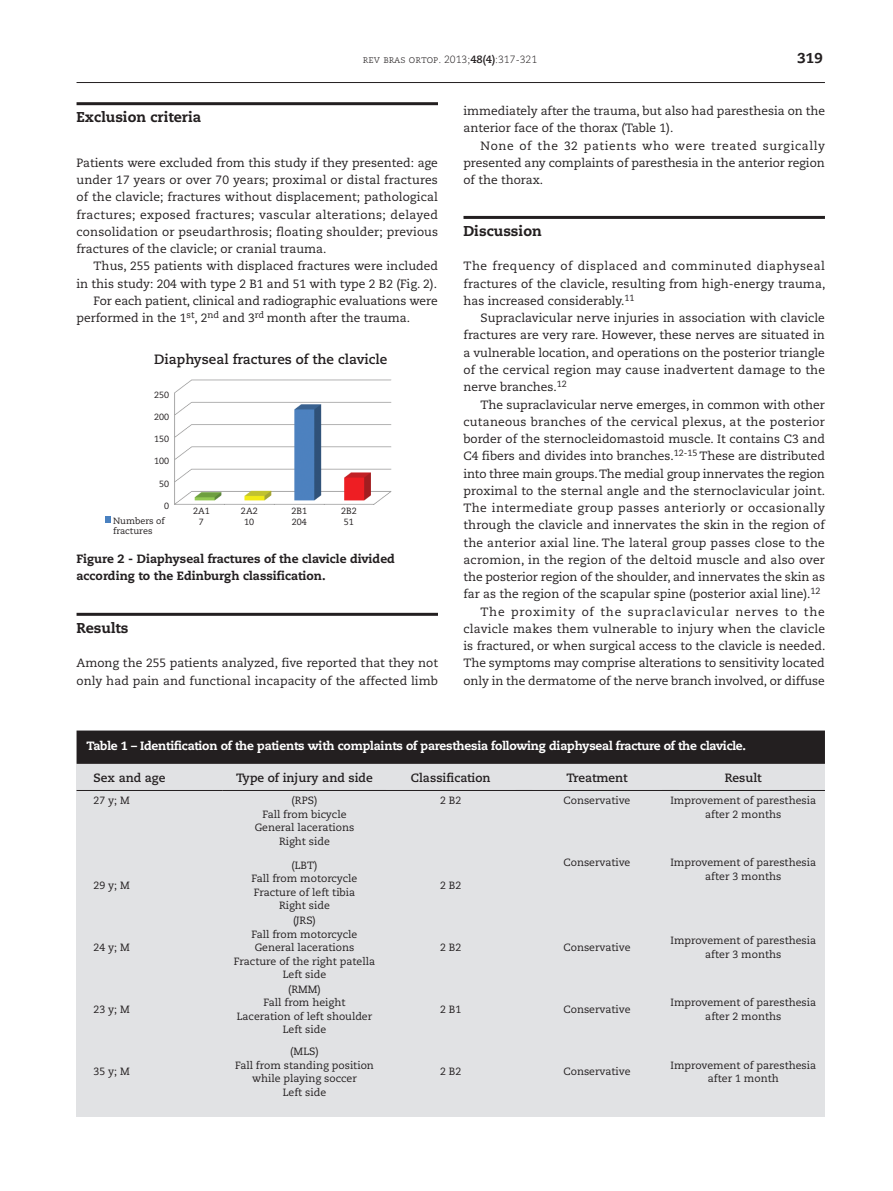
<style>
.page{position:relative;width:893px;height:1191px;background:#fff}
.page>*{position:absolute;margin:0;border:0;box-sizing:border-box;transform-origin:0 0}
.t1{font:800 14.25px "Caecilia LT Std";color:#231f20}
.t2{font:700 13.5px "Caecilia LT Std";color:#231f20}
.t3{font:12px/17.2px "Caecilia LT Std";color:#231f20;text-align:justify}
.t4{font:800 12px "Caecilia LT Std";letter-spacing:-.02em;color:#fff}
.t5{font:12px "Caecilia LT Std";letter-spacing:.02em;color:#231f20}
.t6{font:800 12px/17.2px "Caecilia LT Std";color:#231f20}
.t7{font:700 12px "Caecilia LT Std";color:#231f20}
.t8{font:12px "Caecilia LT Std";letter-spacing:.035em;color:#231f20}
.t9{font:12px "Caecilia LT Std";letter-spacing:.065em;color:#231f20}
.t10{font:10.5px/13.5px "Caecilia LT Std";color:#231f20;text-align:center}
.t11{font:300 10.5px "Caecilia LT Std";color:#231f20}
.t12{font:9px/10.8px "Caecilia LT Std";color:#231f20;text-align:center}
.s1{font-weight:700}
</style>
<div class="page">
<hr style="left:77px;top:82px;width:748px;height:1px;background:#231f20">
<hr style="left:77px;top:102px;width:361px;height:3px;background:#231f20">
<hr style="left:463px;top:216px;width:362px;height:3px;background:#231f20">
<div style="left:77px;top:764px;width:748px;height:352px;background:#e1e2e4"></div>
<hr style="left:77px;top:790px;width:146px;height:1px;background:#231f20">
<hr style="left:223px;top:790px;width:163px;height:1px;background:#231f20">
<hr style="left:369px;top:790px;width:163px;height:1px;background:#231f20">
<hr style="left:515px;top:790px;width:164px;height:1px;background:#231f20">
<hr style="left:662px;top:790px;width:163px;height:1px;background:#231f20">
<div style="left:77px;top:731px;width:747px;height:32px;background:#231f20"></div>
<div style="left:77px;top:730px;width:748px;height:34px;border:2px solid #231f20"></div>
<img style="left:174px;top:379px;width:218px;height:125px">
<div style="left:105px;top:516px;width:6px;height:7px;background:#4a81c0"></div>
<hr style="left:77px;top:613px;width:361px;height:3px;background:#231f20">
<p class="t11" style="left:363px;top:53px;width:176px">rev bras ortop. 2013;<span class="s1">48(4)</span>:317-321</p>
<p class="t1" style="left:797px;top:49px;width:27px">319</p>
<p class="t1" style="left:77px;top:108px;width:126px">Exclusion criteria</p>
<p class="t3" style="left:77px;top:154px;width:363px">Patients were excluded from this study if they presented: age under 17 years or over 70 years; proximal or distal fractures of the clavicle; fractures without displacement; pathological fractures; exposed fractures; vascular alterations; delayed consolidation or pseudarthrosis; floating shoulder; previous fractures of the clavicle; or cranial trauma.</p>
<p class="t3" style="left:94px;top:258px;width:346px">Thus, 255 patients with displaced fractures were included</p>
<p class="t3" style="left:77px;top:275px;width:362px">in this study: 204 with type 2 B1 and 51 with type 2 B2 (Fig. 2).</p>
<p class="t3" style="left:94px;top:292px;width:346px">For each patient, clinical and radiographic evaluations were</p>
<p class="t3" style="left:77px;top:310px;width:335px">performed in the 1<sup>st</sup>, 2<sup>nd</sup> and 3<sup>rd</sup> month after the trauma.</p>
<p class="t2" style="left:154px;top:351px;width:235px">Diaphyseal fractures of the clavicle</p>
<p class="t12" style="left:154px;top:389px;width:17px">250</p>
<p class="t12" style="left:154px;top:411px;width:17px">200</p>
<p class="t12" style="left:154px;top:434px;width:17px">150</p>
<p class="t12" style="left:154px;top:456px;width:17px">100</p>
<p class="t12" style="left:159px;top:478px;width:12px">50</p>
<p class="t12" style="left:113px;top:498px;width:57px;line-height:14.9px;text-align:left;text-indent:51px">0<br>Numbers of</p>
<p class="t12" style="left:113px;top:526px;width:41px">fractures</p>
<p class="t12" style="left:193px;top:505px;width:18px">2A1<br>7</p>
<p class="t12" style="left:241px;top:505px;width:18px">2A2<br>10</p>
<p class="t12" style="left:291px;top:505px;width:17px;text-align:left">2B1<br>204</p>
<p class="t12" style="left:341px;top:505px;width:17px">2B2<br>51</p>
<p class="t6" style="left:77px;top:550px;width:320px">Figure 2 - Diaphyseal fractures of the clavicle divided according to the Edinburgh classification.</p>
<p class="t1" style="left:77px;top:619px;width:53px">Results</p>
<p class="t3" style="left:77px;top:655px;width:363px">Among the 255 patients analyzed, five reported that they not only had pain and functional incapacity of the affected limb</p>
<p class="t3" style="left:463px;top:103px;width:363px">immediately after the trauma, but also had paresthesia on the anterior face of the thorax (Table 1).</p>
<p class="t3" style="left:463px;top:137px;width:363px;text-indent:17px">None of the 32 patients who were treated surgically presented any complaints of paresthesia in the anterior region of the thorax.</p>
<p class="t1" style="left:463px;top:222px;width:80px">Discussion</p>
<p class="t3" style="left:463px;top:258px;width:363px">The frequency of displaced and comminuted diaphyseal fractures of the clavicle, resulting from high-energy trauma, has increased considerably.<sup>11</sup></p>
<p class="t3" style="left:463px;top:310px;width:363px;text-indent:17px">Supraclavicular nerve injuries in association with clavicle fractures are very rare. However, these nerves are situated in a vulnerable location, and operations on the posterior triangle of the cervical region may cause inadvertent damage to the nerve branches.<sup>12</sup></p>
<p class="t3" style="left:480px;top:396px;width:346px">The supraclavicular nerve emerges, in common with other</p>
<p class="t5" style="left:463px;top:414px;width:363px">cutaneous branches of the cervical plexus, at the posterior</p>
<p class="t3" style="left:463px;top:430px;width:363px">border of the sternocleidomastoid muscle. It contains C3 and</p>
<p class="t3" style="left:463px;top:448px;width:363px">C4 fibers and divides into branches.<sup>12-15</sup> These are distributed</p>
<p class="t3" style="left:463px;top:465px;width:363px">into three main groups. The medial group innervates the region</p>
<p class="t3" style="left:463px;top:482px;width:363px">proximal to the sternal angle and the sternoclavicular joint.</p>
<p class="t8" style="left:463px;top:501px;width:363px">The intermediate group passes anteriorly or occasionally</p>
<p class="t3" style="left:463px;top:517px;width:363px">through the clavicle and innervates the skin in the region of</p>
<p class="t3" style="left:463px;top:534px;width:363px">the anterior axial line. The lateral group passes close to the</p>
<p class="t3" style="left:463px;top:551px;width:363px">acromion, in the region of the deltoid muscle and also over</p>
<p class="t3" style="left:463px;top:568px;width:363px">the posterior region of the shoulder, and innervates the skin as</p>
<p class="t3" style="left:463px;top:585px;width:358px">far as the region of the scapular spine (posterior axial line).<sup>12</sup></p>
<p class="t9" style="left:480px;top:604px;width:346px">The proximity of the supraclavicular nerves to the</p>
<p class="t5" style="left:463px;top:621px;width:363px">clavicle makes them vulnerable to injury when the clavicle</p>
<p class="t3" style="left:463px;top:637px;width:363px">is fractured, or when surgical access to the clavicle is needed.</p>
<p class="t3" style="left:463px;top:655px;width:363px">The symptoms may comprise alterations to sensitivity located</p>
<p class="t3" style="left:463px;top:672px;width:363px">only in the dermatome of the nerve branch involved, or diffuse</p>
<p class="t4" style="left:87px;top:738px;width:661px">Table 1 – Identification of the patients with complaints of paresthesia following diaphyseal fracture of the clavicle.</p>
<p class="t7" style="left:94px;top:770px;width:73px">Sex and age</p>
<p class="t7" style="left:236px;top:770px;width:138px">Type of injury and side</p>
<p class="t7" style="left:411px;top:770px;width:81px">Classification</p>
<p class="t7" style="left:566px;top:770px;width:63px">Treatment</p>
<p class="t7" style="left:725px;top:770px;width:38px">Result</p>
<p class="t10" style="left:94px;top:794px;width:38px">27 y; M</p>
<p class="t10" style="left:255px;top:794px;width:101px">(RPS)<br>Fall from bicycle<br>General lacerations<br>Right side</p>
<p class="t10" style="left:440px;top:794px;width:23px">2 B2</p>
<p class="t10" style="left:564px;top:794px;width:68px">Conservative</p>
<p class="t10" style="left:670px;top:794px;width:147px">Improvement of paresthesia after 2 months</p>
<p class="t10" style="left:94px;top:878px;width:38px">29 y; M</p>
<p class="t10" style="left:564px;top:856px;width:68px">Conservative</p>
<p class="t10" style="left:670px;top:856px;width:147px">Improvement of paresthesia after 3 months</p>
<p class="t10" style="left:251px;top:858px;width:107px">(LBT)<br>Fall from motorcycle<br>Fracture of left tibia<br>Right side</p>
<p class="t10" style="left:440px;top:878px;width:23px">2 B2</p>
<p class="t10" style="left:94px;top:941px;width:38px">24 y; M</p>
<p class="t10" style="left:94px;top:1003px;width:38px">23 y; M</p>
<p class="t10" style="left:94px;top:1065px;width:38px">35 y; M</p>
<p class="t10" style="left:234px;top:914px;width:143px">(JRS)<br>Fall from motorcycle<br>General lacerations<br>Fracture of the right patella<br>Left side</p>
<p class="t10" style="left:237px;top:982px;width:137px">(RMM)<br>Fall from height<br>Laceration of left shoulder<br>Left side</p>
<p class="t10" style="left:235px;top:1044px;width:140px">(MLS)<br>Fall from standing position while playing soccer<br>Left side</p>
<p class="t10" style="left:440px;top:941px;width:23px">2 B2</p>
<p class="t10" style="left:564px;top:941px;width:68px">Conservative</p>
<p class="t10" style="left:670px;top:934px;width:147px">Improvement of paresthesia after 3 months</p>
<p class="t10" style="left:440px;top:1003px;width:23px">2 B1</p>
<p class="t10" style="left:564px;top:1003px;width:68px">Conservative</p>
<p class="t10" style="left:670px;top:996px;width:147px">Improvement of paresthesia after 2 months</p>
<p class="t10" style="left:440px;top:1065px;width:23px">2 B2</p>
<p class="t10" style="left:564px;top:1065px;width:68px">Conservative</p>
<p class="t10" style="left:670px;top:1058px;width:147px">Improvement of paresthesia after 1 month</p>
</div>
